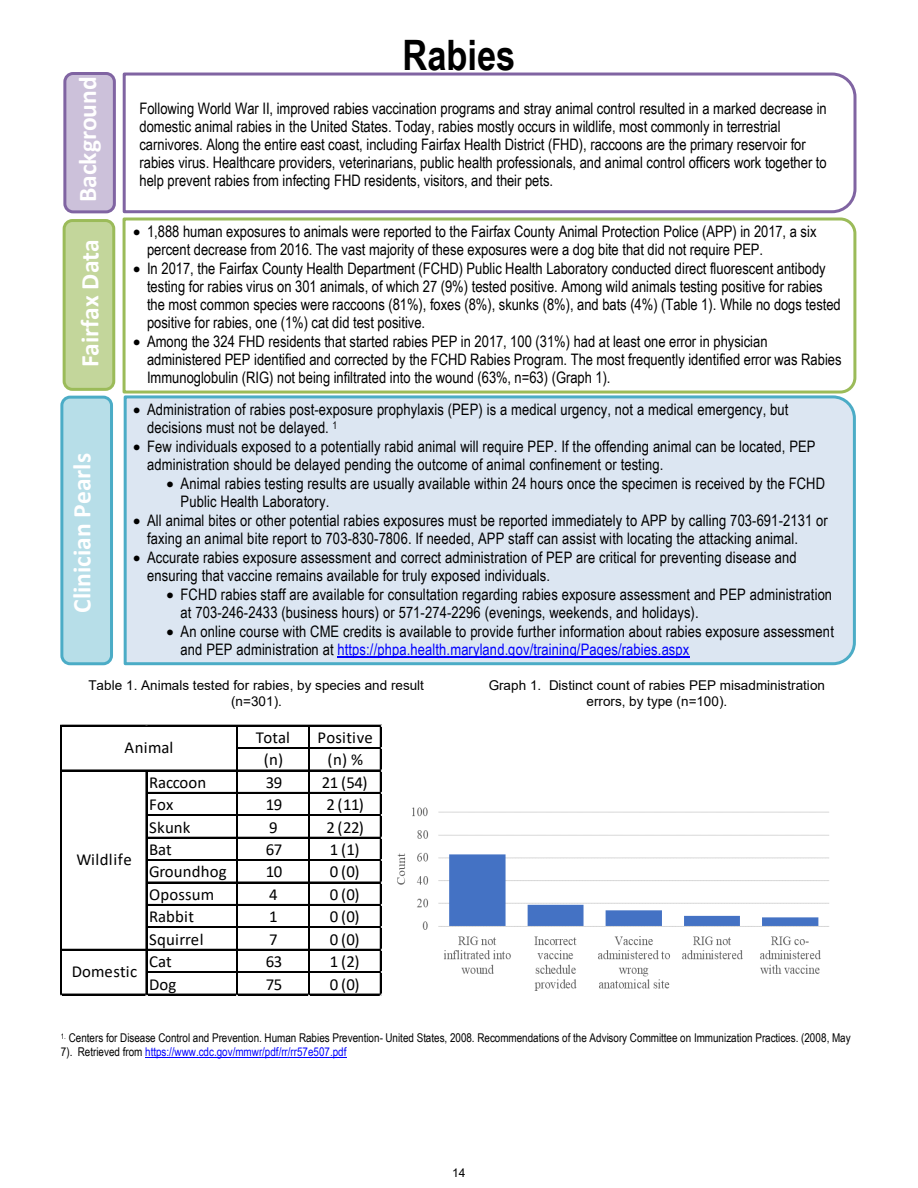
<style>
.page{position:relative;width:918px;height:1188px;background:#fff}
.page>*{position:absolute;margin:0;border:0;box-sizing:border-box;transform-origin:0 0}
.t1{font:700 42px "Arial Narrow";color:#000}
.t2{font:700 25.5px "Calibri";color:#fff}
.t3{font:16.8px "Calibri";letter-spacing:.005em;color:#000}
.t4{font:16.8px "Calibri";letter-spacing:.04em;color:#000}
.t5{font:15.9px/18px "Arial Narrow";color:#000}
.t6{font:13.5px/15.5px "Arial";letter-spacing:.005em;color:#000;text-align:center}
.t7{font:12px/13.8px "Arial Narrow";letter-spacing:-.005em;color:#000}
.t8{font:12px "Arial";color:#000}
.s1{color:#00f}
</style>
<div class="page">
<hr style="left:145px;top:1057px;width:201px;height:1px;background:#00f">
<hr style="left:62px;top:725px;width:319px;height:1px;background:#000">
<hr style="left:238px;top:747px;width:143px;height:1px;background:#000">
<hr style="left:238px;top:748px;width:143px;height:1px;background:#000">
<hr style="left:62px;top:770px;width:319px;height:1px;background:#000">
<hr style="left:147px;top:792px;width:234px;height:2px;background:#000">
<hr style="left:147px;top:815px;width:234px;height:1px;background:#000">
<hr style="left:147px;top:837px;width:234px;height:1px;background:#000">
<hr style="left:147px;top:859px;width:234px;height:1px;background:#000">
<hr style="left:147px;top:860px;width:234px;height:1px;background:#000">
<hr style="left:147px;top:882px;width:234px;height:1px;background:#000">
<hr style="left:147px;top:904px;width:234px;height:2px;background:#000">
<hr style="left:147px;top:927px;width:234px;height:1px;background:#000">
<hr style="left:62px;top:949px;width:319px;height:1px;background:#000">
<hr style="left:147px;top:971px;width:234px;height:1px;background:#000">
<hr style="left:147px;top:972px;width:234px;height:1px;background:#000">
<hr style="left:60px;top:725px;width:1px;height:270px;background:#000">
<hr style="left:61px;top:725px;width:1px;height:270px;background:#000">
<hr style="left:146px;top:771px;width:1px;height:224px;background:#000">
<hr style="left:237px;top:726px;width:1px;height:269px;background:#000">
<hr style="left:308px;top:726px;width:1px;height:269px;background:#000">
<hr style="left:309px;top:726px;width:1px;height:269px;background:#000">
<hr style="left:62px;top:994px;width:319px;height:1px;background:#000">
<hr style="left:380px;top:726px;width:1px;height:269px;background:#000">
<img style="left:397px;top:807px;width:432px;height:184px">
<div style="left:123px;top:395px;width:733px;height:271px;background:#dce6f2"></div>
<div style="left:63px;top:219px;width:52px;height:172px;background:#c3d69b;border:3px solid #9bbb59;border-radius:8px"></div>
<hr style="left:338px;top:656px;width:352px;height:1px;background:#00f">
<svg style="left:122px;top:217px;width:735px;height:177px"></svg>
<div style="left:60px;top:396px;width:53px;height:269px;background:#b7dee8;border:3px solid #4bacc6;border-radius:8px"></div>
<img style="left:74px;top:220px;width:38px;height:167px">
<img style="left:66px;top:661px;width:39px;height:2px">
<svg style="left:122px;top:72px;width:735px;height:142px"></svg>
<div style="left:63px;top:72px;width:53px;height:141px;background:#ccc1da;border:3px solid #8064a2;border-radius:8px"></div>
<img style="left:72px;top:72px;width:35px;height:142px">
<p class="t2" style="left:70px;top:202px;width:127px;rotate:-90deg">Background</p>
<p class="t2" style="left:72px;top:367px;width:130px;rotate:-90deg">Fairfax Data</p>
<p class="t2" style="left:64px;top:613px;width:161px;rotate:-90deg">Clinician Pearls</p>
<p class="t1" style="left:403px;top:23px;width:114px">Rabies</p>
<p class="t5" style="left:140px;top:98px;width:689px">Following World War II, improved rabies vaccination programs and stray animal control resulted in a marked decrease in domestic animal rabies in the United States. Today, rabies mostly occurs in wildlife, most commonly in terrestrial carnivores. Along the entire east coast, including Fairfax Health District (FHD), raccoons are the primary reservoir for rabies virus. Healthcare providers, veterinarians, public health professionals, and animal control officers work together to help prevent rabies from infecting FHD residents, visitors, and their pets.</p>
<p class="t5" style="left:147px;top:222px;width:671px;text-indent:-14px">• 1,888 human exposures to animals were reported to the Fairfax County Animal Protection Police (APP) in 2017, a six percent decrease from 2016. The vast majority of these exposures were a dog bite that did not require PEP.</p>
<p class="t5" style="left:147px;top:259px;width:695px;text-indent:-14px">• In 2017, the Fairfax County Health Department (FCHD) Public Health Laboratory conducted direct fluorescent antibody testing for rabies virus on 301 animals, of which 27 (9%) tested positive. Among wild animals testing positive for rabies the most common species were raccoons (81%), foxes (8%), skunks (8%), and bats (4%) (Table 1). While no dogs tested positive for rabies, one (1%) cat did test positive.</p>
<p class="t5" style="left:147px;top:332px;width:696px;text-indent:-14px">• Among the 324 FHD residents that started rabies PEP in 2017, 100 (31%) had at least one error in physician administered PEP identified and corrected by the FCHD Rabies Program. The most frequently identified error was Rabies<br>Immunoglobulin (RIG) not being infiltrated into the wound (63%, n=63) (Graph 1).</p>
<p class="t5" style="left:147px;top:400px;width:643px;text-indent:-14px">• Administration of rabies post-exposure prophylaxis (PEP) is a medical urgency, not a medical emergency, but decisions must not be delayed. <sup>1</sup></p>
<p class="t5" style="left:147px;top:437px;width:670px;text-indent:-14px">• Few individuals exposed to a potentially rabid animal will require PEP. If the offending animal can be located, PEP administration should be delayed pending the outcome of animal confinement or testing.</p>
<p class="t5" style="left:181px;top:474px;width:646px;text-indent:-14px">• Animal rabies testing results are usually available within 24 hours once the specimen is received by the FCHD<br>Public Health Laboratory.</p>
<p class="t5" style="left:147px;top:511px;width:682px;text-indent:-14px">• All animal bites or other potential rabies exposures must be reported immediately to APP by calling 703-691-2131 or faxing an animal bite report to 703-830-7806. If needed, APP staff can assist with locating the attacking animal.</p>
<p class="t5" style="left:147px;top:548px;width:651px;text-indent:-14px">• Accurate rabies exposure assessment and correct administration of PEP are critical for preventing disease and ensuring that vaccine remains available for truly exposed individuals.</p>
<p class="t5" style="left:181px;top:585px;width:653px;text-indent:-14px">• FCHD rabies staff are available for consultation regarding rabies exposure assessment and PEP administration at 703-246-2433 (business hours) or 571-274-2296 (evenings, weekends, and holidays).</p>
<p class="t5" style="left:181px;top:622px;width:655px;text-indent:-14px">• An online course with CME credits is available to provide further information about rabies exposure assessment and PEP administration at <span class="s1">https://phpa.health.maryland.gov/training/Pages/rabies.aspx</span></p>
<p class="t6" style="left:89px;top:678px;width:337px">Table 1. Animals tested for rabies, by species and result (n=301).</p>
<p class="t3" style="left:125px;top:736px;width:50px">Animal</p>
<p class="t3" style="left:256px;top:726px;width:36px">Total</p>
<p class="t3" style="left:317px;top:726px;width:57px">Positive</p>
<p class="t3" style="left:264px;top:748px;width:21px">(n)</p>
<p class="t3" style="left:328px;top:748px;width:37px">(n) %</p>
<p class="t4" style="left:76px;top:848px;width:57px">Wildlife</p>
<p class="t3" style="left:72px;top:960px;width:67px">Domestic</p>
<p class="t3" style="left:149px;top:771px;width:59px">Raccoon</p>
<p class="t3" style="left:266px;top:771px;width:18px">39</p>
<p class="t3" style="left:322px;top:771px;width:47px">21 (54)</p>
<p class="t3" style="left:149px;top:793px;width:26px">Fox</p>
<p class="t3" style="left:266px;top:793px;width:18px">19</p>
<p class="t3" style="left:326px;top:793px;width:39px">2 (11)</p>
<p class="t3" style="left:149px;top:815px;width:43px">Skunk</p>
<p class="t3" style="left:269px;top:815px;width:10px">9</p>
<p class="t3" style="left:326px;top:815px;width:39px">2 (22)</p>
<p class="t3" style="left:149px;top:838px;width:24px">Bat</p>
<p class="t3" style="left:266px;top:838px;width:18px">67</p>
<p class="t3" style="left:330px;top:838px;width:31px">1 (1)</p>
<p class="t3" style="left:149px;top:860px;width:79px">Groundhog</p>
<p class="t3" style="left:266px;top:860px;width:18px">10</p>
<p class="t3" style="left:330px;top:860px;width:31px">0 (0)</p>
<p class="t3" style="left:149px;top:883px;width:66px">Opossum</p>
<p class="t3" style="left:269px;top:883px;width:10px">4</p>
<p class="t3" style="left:330px;top:883px;width:31px">0 (0)</p>
<p class="t3" style="left:149px;top:905px;width:46px">Rabbit</p>
<p class="t3" style="left:269px;top:905px;width:10px">1</p>
<p class="t3" style="left:330px;top:905px;width:31px">0 (0)</p>
<p class="t3" style="left:149px;top:927px;width:56px">Squirrel</p>
<p class="t3" style="left:269px;top:927px;width:10px">7</p>
<p class="t3" style="left:330px;top:927px;width:31px">0 (0)</p>
<p class="t3" style="left:149px;top:950px;width:24px">Cat</p>
<p class="t3" style="left:266px;top:950px;width:18px">63</p>
<p class="t3" style="left:330px;top:950px;width:31px">1 (2)</p>
<p class="t3" style="left:149px;top:972px;width:28px">Dog</p>
<p class="t3" style="left:266px;top:972px;width:18px">75</p>
<p class="t3" style="left:330px;top:972px;width:31px">0 (0)</p>
<p class="t6" style="left:489px;top:678px;width:338px">Graph 1. Distinct count of rabies PEP misadministration errors, by type (n=100).</p>
<p class="t7" style="left:61px;top:1030px;width:791px"><sup>1.</sup> Centers for Disease Control and Prevention. Human Rabies Prevention- United States, 2008. Recommendations of the Advisory Committee on Immunization Practices. (2008, May<br>7). Retrieved from <span class="s1">https://www.cdc.gov/mmwr/pdf/rr/rr57e507.pdf</span></p>
<p class="t8" style="left:452px;top:1165px;width:15px">14</p>
</div>
